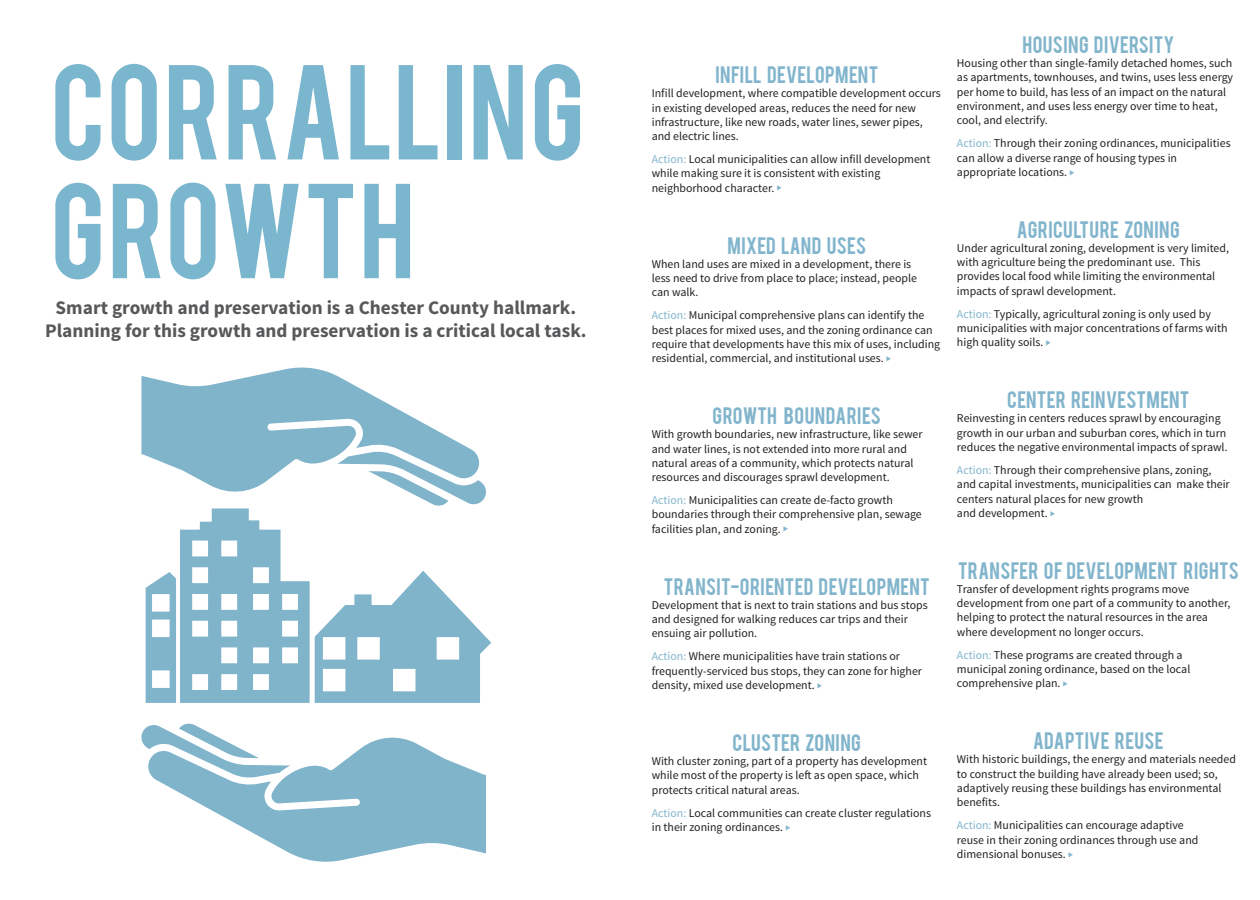
<style>
.page{position:relative;width:1260px;height:900px;background:#fff}
.page>*{position:absolute;margin:0;border:0;box-sizing:border-box;transform-origin:0 0}
.t1{font:106px/118.8px "Bebas";letter-spacing:.015em;color:#7ab6ce}
.t2{font:700 19.25px/23.1px "Source Sans Pro";color:#57585a;text-align:center}
.t3{font:18.75px "Bebas";letter-spacing:.02em;color:#82b5cc}
.t4{font:18.75px "Bebas";letter-spacing:.02em;color:#82b5cd}
.paragraphs{font:11.88px/14.2px "Source Sans Pro";color:#231f20}
.s1{color:#82b5cc}
</style>
<div class="page">
<svg style="left:141px;top:723px;width:345px;height:139px"></svg>
<svg style="left:141px;top:367px;width:350px;height:336px"></svg>
<p class="t1" style="left:50px;top:46px;width:536px">CORRALLING<br>GROWTH</p>
<p class="t2" style="left:45px;top:297px;width:543px">Smart growth and preservation is a Chester County hallmark.<br>Planning for this growth and preservation is a critical local task.</p>
<p class="t4" style="left:715px;top:61px;width:164px">INFILL DEVELOPMENT</p>
<p class="paragraphs" style="left:652px;top:86px;width:291px">Infill development, where compatible development occurs in existing developed areas, reduces the need for new infrastructure, like new roads, water lines, sewer pipes, and electric lines.</p>
<p class="paragraphs" style="left:652px;top:152px;width:280px"><span class="s1">Action:</span> Local municipalities can allow infill development while making sure it is consistent with existing neighborhood character. <span class="s1">◆</span></p>
<p class="t4" style="left:728px;top:232px;width:140px">MIXED LAND USES</p>
<p class="paragraphs" style="left:652px;top:257px;width:267px">When land uses are mixed in a development, there is less need to drive from place to place; instead, people can walk.</p>
<p class="paragraphs" style="left:652px;top:309px;width:290px"><span class="s1">Action:</span> Municipal comprehensive plans can identify the best places for mixed uses, and the zoning ordinance can require that developments have this mix of uses, including residential, commercial, and institutional uses. <span class="s1">◆</span></p>
<p class="t3" style="left:713px;top:402px;width:170px">GROWTH BOUNDARIES</p>
<p class="paragraphs" style="left:652px;top:427px;width:272px">With growth boundaries, new infrastructure, like sewer and water lines, is not extended into more rural and natural areas of a community, which protects natural resources and discourages sprawl development.</p>
<p class="paragraphs" style="left:652px;top:493px;width:272px"><span class="s1">Action:</span> Municipalities can create de-facto growth boundaries through their comprehensive plan, sewage facilities plan, and zoning. <span class="s1">◆</span></p>
<p class="t3" style="left:664px;top:573px;width:268px">TRANSIT-ORIENTED DEVELOPMENT</p>
<p class="paragraphs" style="left:652px;top:598px;width:277px">Development that is next to train stations and bus stops and designed for walking reduces car trips and their ensuing air pollution.</p>
<p class="paragraphs" style="left:652px;top:650px;width:272px"><span class="s1">Action:</span> Where municipalities have train stations or frequently-serviced bus stops, they can zone for higher density, mixed use development. <span class="s1">◆</span></p>
<p class="t3" style="left:733px;top:729px;width:130px">CLUSTER ZONING</p>
<p class="paragraphs" style="left:652px;top:754px;width:277px">With cluster zoning, part of a property has development while most of the property is left as open space, which protects critical natural areas.</p>
<p class="paragraphs" style="left:652px;top:806px;width:281px"><span class="s1">Action:</span> Local communities can create cluster regulations in their zoning ordinances. <span class="s1">◆</span></p>
<p class="t3" style="left:1022px;top:31px;width:153px">HOUSING DIVERSITY</p>
<p class="paragraphs" style="left:957px;top:56px;width:278px">Housing other than single-family detached homes, such as apartments, townhouses, and twins, uses less energy per home to build, has less of an impact on the natural environment, and uses less energy over time to heat, cool, and electrify.</p>
<p class="paragraphs" style="left:957px;top:136px;width:275px"><span class="s1">Action:</span> Through their zoning ordinances, municipalities can allow a diverse range of housing types in appropriate locations. <span class="s1">◆</span></p>
<p class="t4" style="left:1017px;top:216px;width:164px">AGRICULTURE ZONING</p>
<p class="paragraphs" style="left:957px;top:241px;width:274px">Under agricultural zoning, development is very limited, with agriculture being the predominant use. This provides local food while limiting the environmental impacts of sprawl development.</p>
<p class="paragraphs" style="left:957px;top:307px;width:272px"><span class="s1">Action:</span> Typically, agricultural zoning is only used by municipalities with major concentrations of farms with high quality soils. <span class="s1">◆</span></p>
<p class="t3" style="left:1007px;top:386px;width:184px">CENTER REINVESTMENT</p>
<p class="paragraphs" style="left:957px;top:412px;width:272px">Reinvesting in centers reduces sprawl by encouraging growth in our urban and suburban cores, which in turn reduces the negative environmental impacts of sprawl.</p>
<p class="paragraphs" style="left:957px;top:463px;width:274px"><span class="s1">Action:</span> Through their comprehensive plans, zoning, and capital investments, municipalities can make their centers natural places for new growth<br>and development. <span class="s1">◆</span></p>
<p class="t3" style="left:958px;top:557px;width:282px">TRANSFER OF DEVELOPMENT RIGHTS</p>
<p class="paragraphs" style="left:957px;top:582px;width:275px">Transfer of development rights programs move development from one part of a community to another, helping to protect the natural resources in the area where development no longer occurs.</p>
<p class="paragraphs" style="left:957px;top:648px;width:235px"><span class="s1">Action:</span> These programs are created through a municipal zoning ordinance, based on the local comprehensive plan. <span class="s1">◆</span></p>
<p class="t3" style="left:1033px;top:727px;width:132px">ADAPTIVE REUSE</p>
<p class="paragraphs" style="left:957px;top:753px;width:281px">With historic buildings, the energy and materials needed to construct the building have already been used; so, adaptively reusing these buildings has environmental benefits.</p>
<p class="paragraphs" style="left:957px;top:818px;width:243px"><span class="s1">Action:</span> Municipalities can encourage adaptive reuse in their zoning ordinances through use and dimensional bonuses. <span class="s1">◆</span></p>
</div>
